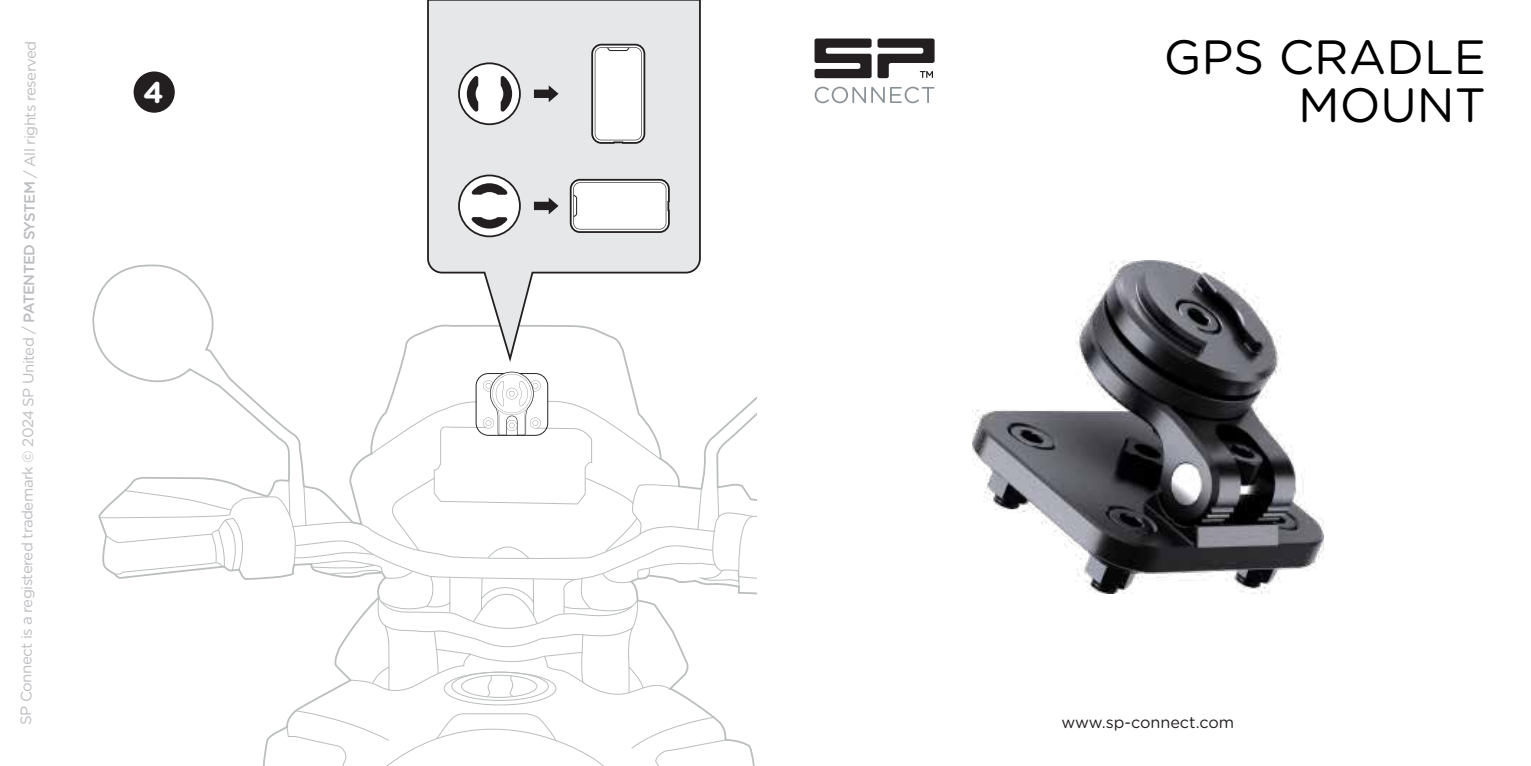
<style>
.page{position:relative;width:1531px;height:766px;background:#fff}
.page>*{position:absolute;margin:0;border:0;box-sizing:border-box;transform-origin:0 0}
.t1{font:48px/48px "Gotham Rounded";color:#000001;text-align:right}
.t2{font:700 30px "Gotham Rounded";color:#fff}
.t3{font:16.2px "Gotham Rounded";color:#231f20}
.t4{font:15px "Gotham Rounded";letter-spacing:-.045em;color:#bcbdc0}
.s1{font-weight:500}
</style>
<div class="page">
<svg style="left:814px;top:87px;width:120px;height:16px"></svg>
<svg style="left:814px;top:38px;width:120px;height:40px"></svg>
<img style="left:972px;top:260px;width:351px;height:333px">
<svg style="left:99px;top:371px;width:657px;height:394px"></svg>
<svg style="left:426px;top:0;width:275px;height:365px"></svg>
<svg style="left:534px;top:85px;width:24px;height:17px"></svg>
<svg style="left:591px;top:44px;width:54px;height:100px"></svg>
<svg style="left:458px;top:62px;width:63px;height:63px"></svg>
<svg style="left:534px;top:197px;width:24px;height:17px"></svg>
<svg style="left:570px;top:179px;width:100px;height:54px"></svg>
<svg style="left:458px;top:174px;width:63px;height:63px"></svg>
<div style="left:134px;top:71px;width:41px;height:42px;background:#231f20;border-radius:50%"></div>
<p class="t4" style="left:17px;top:724px;width:685px;rotate:-90deg">SP Connect is a registered trademark © 2024 SP United / <span class="s1">PATENTED SYSTEM</span> / All rights reserved</p>
<h1 class="t1" style="left:1164px;top:31px;width:323px">GPS CRADLE<br>MOUNT</h1>
<h2 class="t2" style="left:143px;top:70px;width:22px">4</h2>
<p class="t3" style="left:1061px;top:710px;width:174px">www.sp-connect.com</p>
</div>
